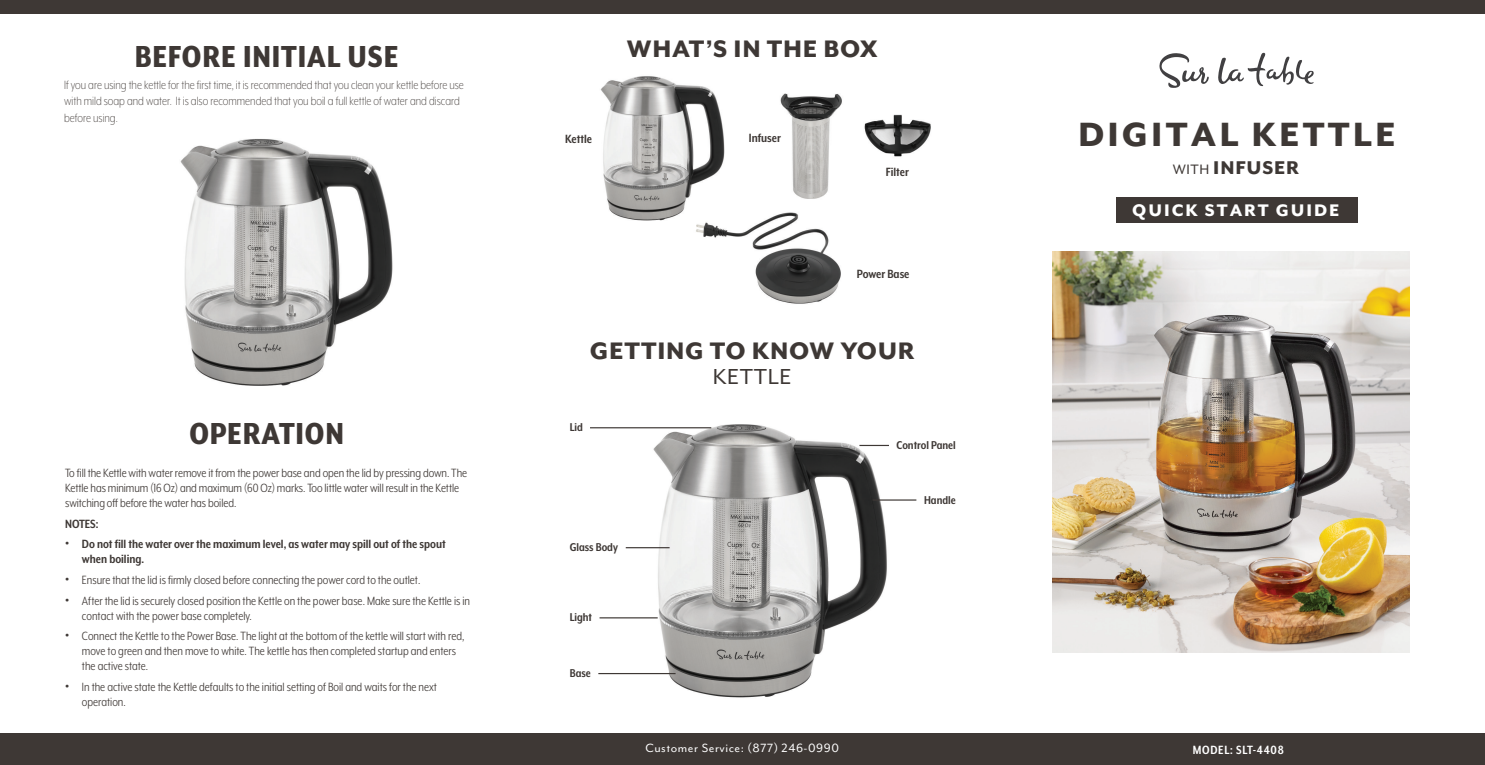
<style>
.page{position:relative;width:1485px;height:765px;background:#fff}
.page>*{position:absolute;margin:0;border:0;box-sizing:border-box;transform-origin:0 0}
.t1{font:800 38.75px "Mr Eaves Mod OT";letter-spacing:.08em;color:#3e3835}
.t2{font:800 35px "Mr Eaves XL Mod Nar OT";letter-spacing:.025em;color:#3e3835}
.t3{font:800 27.5px "Mr Eaves Mod OT";letter-spacing:.025em;color:#3e3835}
.t4{font:25px "Mr Eaves Mod OT";letter-spacing:.025em;color:#3e3835}
.t5{font:800 21.25px "Mr Eaves Mod OT";letter-spacing:.04em;color:#3e3835}
.t6{font:800 19.38px "Mr Eaves Mod OT";letter-spacing:.1em;color:#fff}
.t7{font:13.75px/15px "Mr Eaves XL Mod Nar OT";color:#3e3835}
.t8{font:300 13.75px/16.2px "Mr Eaves XL Mod Nar OT";color:#3e3835}
.t9{font:700 13.75px/15px "Mr Eaves XL Mod Nar OT";color:#3e3835}
.t10{font:13.75px "Mr Eaves Mod OT";letter-spacing:.04em;color:#fff}
.t11{font:700 13.75px "Mr Eaves XL Mod Nar OT";letter-spacing:.05em;color:#fff}
.t12{font:700 13.12px "Mr Eaves XL Mod Nar OT";color:#3e3835}
.s1{font-size:17.5px}
.s2{font-weight:700;font-size:17.5px}
.s3{font-weight:400;font-size:15.75px}
</style>
<div class="page">
<img style="left:864px;top:114px;width:67px;height:43px">
<img style="left:601px;top:424px;width:312px;height:310px">
<hr style="left:590px;top:427px;width:121px;height:1px;background:#3e3835">
<hr style="left:626px;top:547px;width:44px;height:1px;background:#3e3835">
<hr style="left:600px;top:617px;width:58px;height:1px;background:#3e3835">
<hr style="left:598px;top:673px;width:78px;height:1px;background:#3e3835">
<hr style="left:873px;top:499px;width:43px;height:2px;background:#3e3835">
<hr style="left:859px;top:445px;width:30px;height:1px;background:#3e3835">
<img style="left:600px;top:76px;width:125px;height:145px">
<div style="left:0;top:734px;width:1485px;height:31px;background:#3e3835"></div>
<div style="left:0;top:0;width:1485px;height:14px;background:#3e3835"></div>
<svg style="left:1218px;top:53px;width:96px;height:34px"></svg>
<svg style="left:1159px;top:53px;width:50px;height:35px"></svg>
<div style="left:1116px;top:197px;width:241px;height:25px;background:#3e3835"></div>
<img style="left:1052px;top:252px;width:358px;height:400px">
<img style="left:690px;top:207px;width:151px;height:97px">
<img style="left:780px;top:93px;width:62px;height:106px">
<img style="left:180px;top:139px;width:213px;height:247px">
<h2 class="t2" style="left:135px;top:37px;width:265px">BEFORE INITIAL USE</h2>
<p class="t8" style="left:64px;top:77px;width:401px">If you are using the kettle for the first time, it is recommended that you clean your kettle before use with mild soap and water. It is also recommended that you boil a full kettle of water and discard before using.</p>
<h2 class="t2" style="left:189px;top:414px;width:156px">OPERATION</h2>
<p class="t7" style="left:65px;top:465px;width:404px">To fill the Kettle with water remove it from the power base and open the lid by pressing down. The<br>Kettle has minimum(16 Oz) andmaximum (60 Oz)marks. Too little water will result in the Kettle switching off before the water has boiled.</p>
<p class="t9" style="left:65px;top:516px;width:35px">NOTES:</p>
<p class="t9" style="left:82px;top:537px;width:365px;text-indent:-17px"><span class="s1">•</span> Do not fill the water over the maximum level, as water may spill out of the spout when boiling.</p>
<p class="t7" style="left:65px;top:572px;width:357px"><span class="s2">•</span> Ensure that the lid is firmly closed before connecting the power cord to the outlet.</p>
<p class="t7" style="left:82px;top:593px;width:390px;text-indent:-17px"><span class="s2">•</span> After the lid is securely closed position the Kettle on the power base. Make sure the Kettle is in contact with the power base completely.</p>
<p class="t7" style="left:82px;top:628px;width:384px;text-indent:-17px"><span class="s2">•</span> Connect the Kettle to the Power Base. The light at the bottom of the kettle will start with red, move to green and then move to white. The kettle has then completed startup and enters the active state.</p>
<p class="t7" style="left:82px;top:679px;width:356px;text-indent:-17px"><span class="s2">•</span> In the active state the Kettle defaults to the initial setting of Boil and waits for the next operation.</p>
<p class="t9" style="left:565px;top:131px;width:28px">Kettle</p>
<h3 class="t3" style="left:627px;top:32px;width:252px">WHAT’S IN THE BOX</h3>
<p class="t9" style="left:749px;top:130px;width:34px">Infuser</p>
<p class="t9" style="left:886px;top:164px;width:25px">Filter</p>
<p class="t9" style="left:857px;top:266px;width:54px">Power Base</p>
<h3 class="t3" style="left:590px;top:334px;width:326px">GETTING TO KNOW YOUR</h3>
<h3 class="t4" style="left:713px;top:362px;width:80px">KETTLE</h3>
<p class="t12" style="left:570px;top:420px;width:15px">Lid</p>
<p class="t12" style="left:896px;top:438px;width:61px">Control Panel</p>
<p class="t12" style="left:924px;top:493px;width:33px">Handle</p>
<p class="t12" style="left:570px;top:540px;width:50px">Glass Body</p>
<p class="t12" style="left:570px;top:611px;width:24px">Light</p>
<p class="t12" style="left:570px;top:666px;width:23px">Base</p>
<h1 class="t1" style="left:1078px;top:112px;width:319px">DIGITAL KETTLE</h1>
<h3 class="t5" style="left:1173px;top:155px;width:128px"><span class="s3">WITH</span> INFUSER</h3>
<h3 class="t6" style="left:1132px;top:199px;width:209px">QUICK START GUIDE</h3>
<p class="t10" style="left:645px;top:741px;width:195px">Customer Service: (877) 246-0990</p>
<p class="t11" style="left:1193px;top:742px;width:92px">MODEL: SLT-4408</p>
</div>
